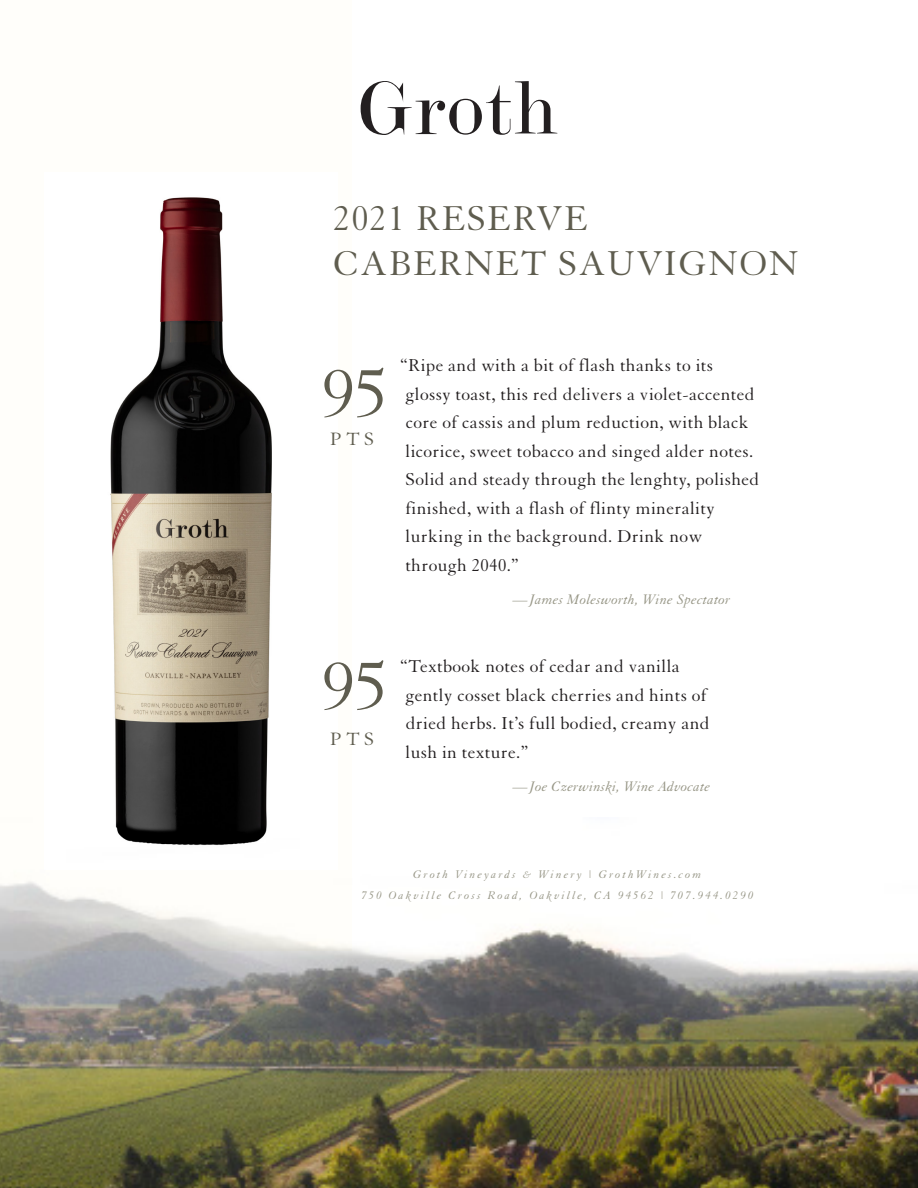
<style>
.page{position:relative;width:918px;height:1188px;background:#fff}
.page>*{position:absolute;margin:0;border:0;box-sizing:border-box;transform-origin:0 0}
.t1{font:73.5px "Granjon LT Std";color:#5f5d4f}
.t2{font:37.5px/45px "Granjon LT Std";letter-spacing:.04em;color:#5f5d4f}
.t3{font:19.5px "Granjon LT Std";letter-spacing:.23em;color:#5f5d4f}
.t4{font:18.75px/28.5px "Granjon LT Std";letter-spacing:.02em;color:#231f20}
.t5{font:italic 15px "Granjon LT Std";letter-spacing:.02em;color:#979686}
.t6{font:italic 12px "Granjon LT Std";letter-spacing:.185em;color:#979686}
</style>
<div class="page">
<div style="left:0;top:0;width:352px;height:950px;background:#fffefa"></div>
<img style="left:110px;top:197px;width:162px;height:621px">
<img style="left:0;top:818px;width:918px;height:370px">
<svg style="left:361px;top:81px;width:196px;height:54px"></svg>
<p class="t2" style="left:334px;top:197px;width:467px">2021 RESERVE<br>CABERNET SAUVIGNON</p>
<p class="t1" style="left:322px;top:355px;width:67px">95</p>
<p class="t3" style="left:330px;top:428px;width:45px">PTS</p>
<p class="t4" style="left:400px;top:352px;width:361px">“Ripe and with a bit of flash thanks to its glossy toast, this red delivers a violet-accented core of cassis and plum reduction, with black licorice, sweet tobacco and singed alder notes.<br>Solid and steady through the lenghty, polished finished, with a flash of flinty minerality lurking in the background. Drink now through 2040.”</p>
<p class="t5" style="left:513px;top:591px;width:219px">— James Molesworth, Wine Spectator</p>
<p class="t1" style="left:322px;top:647px;width:67px">95</p>
<p class="t3" style="left:330px;top:728px;width:45px">PTS</p>
<p class="t4" style="left:400px;top:653px;width:311px">“Textbook notes of cedar and vanilla gently cosset black cherries and hints of dried herbs. It’s full bodied, creamy and lush in texture.”</p>
<p class="t5" style="left:513px;top:778px;width:199px">— Joe Czerwinski, Wine Advocate</p>
<p class="t6" style="left:413px;top:867px;width:290px">Groth Vineyards &amp; Winery | GrothWines.com</p>
<p class="t6" style="left:361px;top:888px;width:393px">750 Oakville Cross Road, Oakville, CA 94562 | 707.944.0290</p>
</div>
